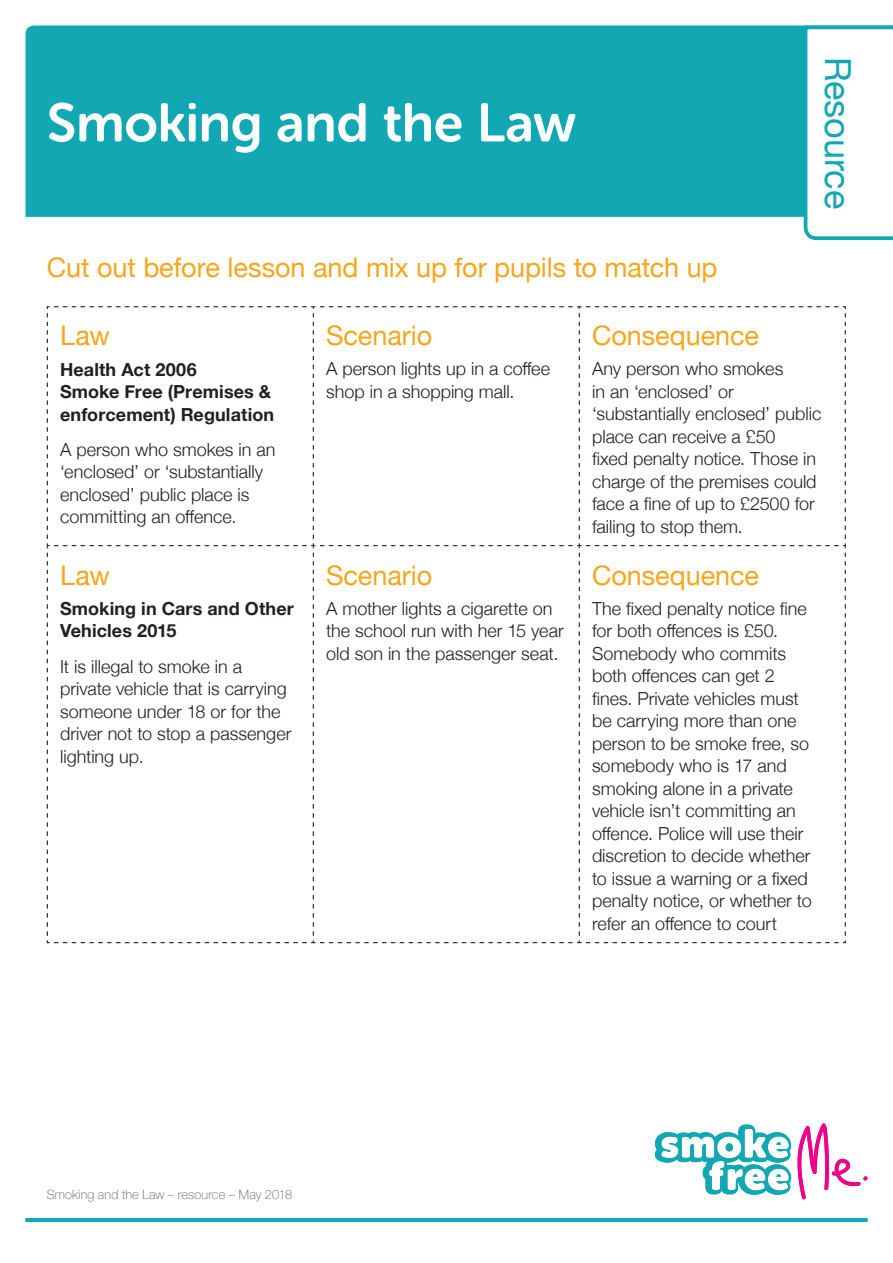
<style>
.page{position:relative;width:893px;height:1263px;background:#fff}
.page>*{position:absolute;margin:0;border:0;box-sizing:border-box;transform-origin:0 0}
.t1{font:54px "Museo Sans Rounded 700";letter-spacing:-.005em;color:#fff}
.t2{font:36px "Helvetica Neue";letter-spacing:-.005em;color:#11a8b4}
.t3{font:27px "Helvetica Neue";letter-spacing:-.005em;color:#f9a51b}
.t4{font:300 18px/22.5px "Helvetica Neue";color:#231f20}
.t5{font:700 18px/22.5px "Helvetica Neue";letter-spacing:.005em;color:#231f20}
.t6{font:100 12.75px "Helvetica Neue";letter-spacing:.01em;color:#57585a}
</style>
<div class="page">
<div style="left:26px;top:26px;width:776px;height:191px;background:#11a8b4"></div>
<svg style="left:802px;top:25px;width:91px;height:216px"></svg>
<hr style="left:26px;top:1218px;width:841px;height:4px;background:#11a8b4">
<svg style="left:655px;top:1123px;width:212px;height:76px"></svg>
<svg style="left:46px;top:306px;width:800px;height:638px"></svg>
<h1 class="t1" style="left:47px;top:93px;width:531px">Smoking and the Law</h1>
<h3 class="t3" style="left:47px;top:247px;width:672px">Cut out before lesson and mix up for pupils to match up</h3>
<h2 class="t2" style="left:864px;top:57px;width:154px;rotate:90deg">Resource</h2>
<h3 class="t3" style="left:60px;top:316px;width:51px">Law</h3>
<h3 class="t3" style="left:326px;top:316px;width:108px">Scenario</h3>
<h3 class="t3" style="left:592px;top:316px;width:169px">Consequence</h3>
<p class="t5" style="left:60px;top:358px;width:215px">Health Act 2006<br>Smoke Free (Premises &amp; enforcement) Regulation</p>
<p class="t4" style="left:60px;top:437px;width:217px">A person who smokes in an ‘enclosed’ or ‘substantially enclosed’ public place is committing an offence.</p>
<p class="t4" style="left:326px;top:356px;width:226px">A person lights up in a coffee shop in a shopping mall.</p>
<p class="t4" style="left:592px;top:356px;width:231px">Any person who smokes<br>in an ‘enclosed’ or ‘substantially enclosed’ public place can receive a £50<br>fixed penalty notice. Those in charge of the premises could face a fine of up to £2500 for failing to stop them.</p>
<h3 class="t3" style="left:60px;top:556px;width:51px">Law</h3>
<h3 class="t3" style="left:326px;top:556px;width:108px">Scenario</h3>
<h3 class="t3" style="left:592px;top:556px;width:169px">Consequence</h3>
<p class="t5" style="left:60px;top:598px;width:235px">Smoking in Cars and Other<br>Vehicles 2015</p>
<p class="t4" style="left:60px;top:654px;width:233px">It is illegal to smoke in a private vehicle that is carrying someone under 18 or for the driver not to stop a passenger lighting up.</p>
<p class="t4" style="left:326px;top:596px;width:239px">A mother lights a cigarette on the school run with her 15 year old son in the passenger seat.</p>
<p class="t4" style="left:592px;top:596px;width:221px">The fixed penalty notice fine for both offences is £50.<br>Somebody who commits both offences can get 2 fines. Private vehicles must be carrying more than one person to be smoke free, so somebody who is 17 and smoking alone in a private vehicle isn’t committing an offence. Police will use their discretion to decide whether to issue a warning or a fixed penalty notice, or whether to refer an offence to court</p>
<p class="t6" style="left:47px;top:1185px;width:247px">Smoking and the Law – resource – May 2018</p>
</div>
